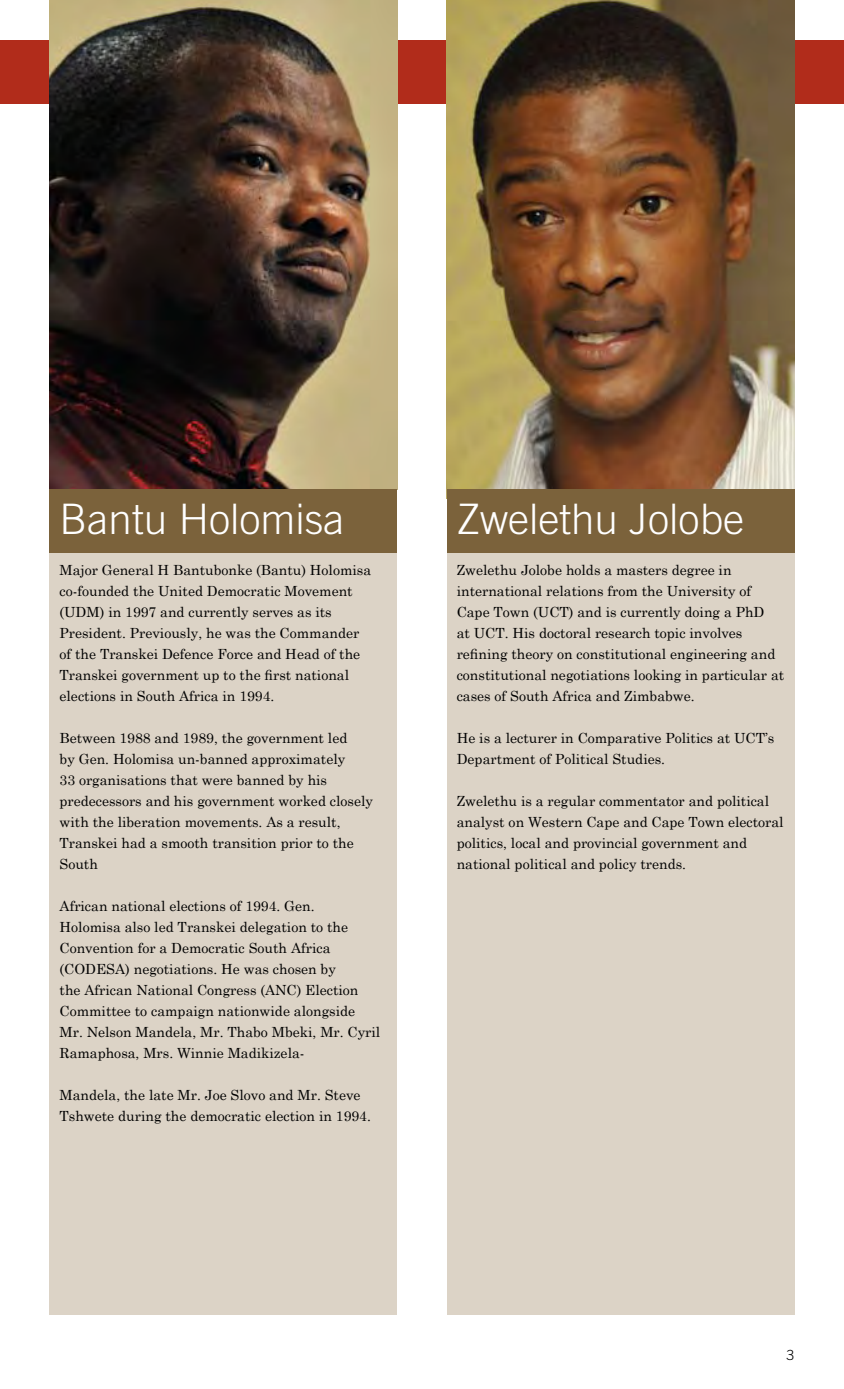
<style>
.page{position:relative;width:844px;height:1389px;background:#fff}
.page>*{position:absolute;margin:0;border:0;box-sizing:border-box;transform-origin:0 0}
.t1{font:300 42px "Trade Gothic";color:#fff}
.t2{font:14px/21px "Century Schoolbook";color:#000}
.t3{font:300 14px "Trade Gothic";color:#000}
</style>
<div class="page">
<div style="left:446px;top:553px;width:348px;height:762px;background:#dcd3c6"></div>
<div style="left:0;top:40px;width:843px;height:64px;background:#b12c1b"></div>
<img style="left:446px;top:0;width:348px;height:489px">
<div style="left:446px;top:489px;width:348px;height:64px;background:#7b623b"></div>
<div style="left:50px;top:553px;width:347px;height:762px;background:#dcd3c6"></div>
<img style="left:50px;top:0;width:347px;height:489px">
<div style="left:50px;top:489px;width:347px;height:64px;background:#7b623b"></div>
<h1 class="t1" style="left:60px;top:494px;width:286px">Bantu Holomisa</h1>
<p class="t2" style="left:60px;top:559px;width:313px">Major General H Bantubonke (Bantu) Holomisa co-founded the United Democratic Movement (UDM) in 1997 and currently serves as its President. Previously, he was the Commander of the Transkei Defence Force and Head of the Transkei government up to the first national elections in South Africa in 1994.</p>
<p class="t2" style="left:60px;top:727px;width:315px">Between 1988 and 1989, the government led<br>by Gen. Holomisa un-banned approximately<br>33 organisations that were banned by his predecessors and his government worked closely with the liberation movements. As a result, Transkei had a smooth transition prior to the South</p>
<p class="t2" style="left:60px;top:895px;width:322px">African national elections of 1994. Gen.<br>Holomisa also led Transkei delegation to the Convention for a Democratic South Africa (CODESA) negotiations. He was chosen by<br>the African National Congress (ANC) Election Committee to campaign nationwide alongside Mr. Nelson Mandela, Mr. Thabo Mbeki, Mr. Cyril Ramaphosa, Mrs. Winnie Madikizela-</p>
<p class="t2" style="left:60px;top:1084px;width:313px">Mandela, the late Mr. Joe Slovo and Mr. Steve<br>Tshwete during the democratic election in 1994.</p>
<h1 class="t1" style="left:456px;top:494px;width:289px">Zwelethu Jolobe</h1>
<p class="t2" style="left:456px;top:559px;width:329px">Zwelethu Jolobe holds a masters degree in international relations from the University of Cape Town (UCT) and is currently doing a PhD<br>at UCT. His doctoral research topic involves refining theory on constitutional engineering and constitutional negotiations looking in particular at cases of South Africa and Zimbabwe.</p>
<p class="t2" style="left:456px;top:727px;width:319px">He is a lecturer in Comparative Politics at UCT’s<br>Department of Political Studies.</p>
<p class="t2" style="left:456px;top:790px;width:328px">Zwelethu is a regular commentator and political analyst on Western Cape and Cape Town electoral politics, local and provincial government and national political and policy trends.</p>
<p class="t3" style="left:786px;top:1347px;width:9px">3</p>
</div>
